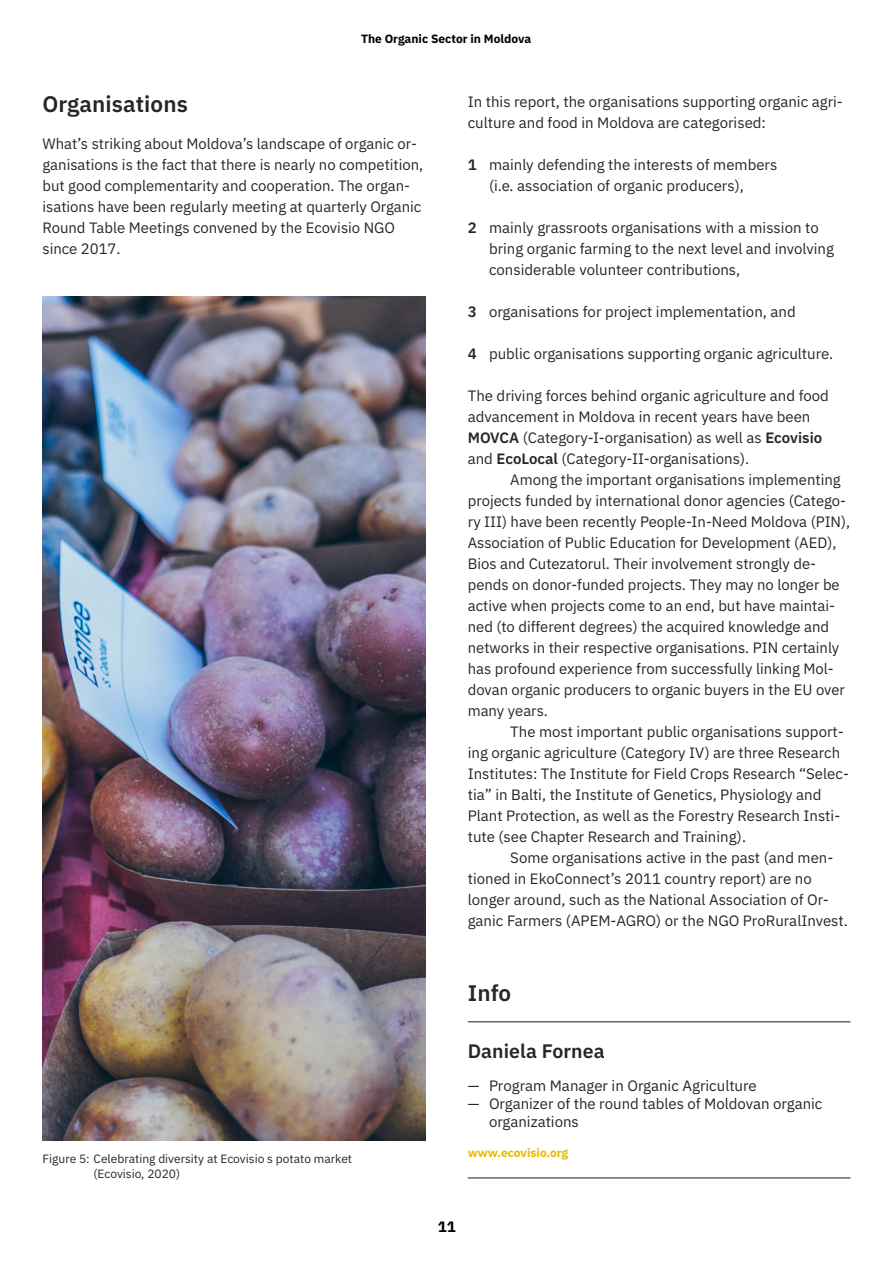
<style>
.page{position:relative;width:893px;height:1263px;background:#fff}
.page>*{position:absolute;margin:0;border:0;box-sizing:border-box;transform-origin:0 0}
.t1{font:600 22.5px "IBM Plex Sans";letter-spacing:.005em;color:#262626}
.t2{font:600 19.5px "IBM Plex Sans";letter-spacing:.005em;color:#262626}
.t3{font:15px/21px "IBM Plex Sans";color:#262626}
.t4{font:700 15px "IBM Plex Sans";color:#000}
.t5{font:12px/15px "IBM Plex Sans";color:#262626}
.t6{font:700 12px "IBM Plex Sans";color:#000}
.t7{font:700 12px "IBM Plex Sans";color:#e4bc01}
.s1{font-weight:600}
</style>
<div class="page">
<hr style="left:468px;top:1021px;width:382px;height:1px;background:#262626">
<hr style="left:468px;top:1177px;width:382px;height:1px;background:#262626">
<img style="left:43px;top:296px;width:383px;height:845px">
<p class="t6" style="left:361px;top:33px;width:172px">The Organic Sector in Moldova</p>
<h1 class="t1" style="left:43px;top:95px;width:147px">Organisations</h1>
<p class="t3" style="left:43px;top:134px;width:382px">What’s striking about Moldova’s landscape of organic or&shy;ganisations is the fact that there is nearly no competition, but good complementarity and cooperation. The organ&shy;isations have been regularly meeting at quarterly Organic Round Table Meetings convened by the Ecovisio NGO since 2017.</p>
<p class="t3" style="left:468px;top:92px;width:377px">In this report, the organisations supporting organic agri&shy;culture and food in Moldova are categorised:</p>
<p class="t3" style="left:489px;top:155px;width:290px;text-indent:-21px"><span class="s1">1</span> mainly defending the interests of members (i.e. association of organic producers),</p>
<p class="t3" style="left:489px;top:218px;width:347px;text-indent:-21px"><span class="s1">2</span> mainly grassroots organisations with a mission to bring organic farming to the next level and involving considerable volunteer contributions,</p>
<p class="t3" style="left:468px;top:302px;width:329px"><span class="s1">3</span> organisations for project implementation, and</p>
<p class="t3" style="left:468px;top:344px;width:367px"><span class="s1">4</span> public organisations supporting organic agriculture.</p>
<p class="t3" style="left:468px;top:386px;width:363px">The driving forces behind organic agriculture and food advancement in Moldova in recent years have been <span class="s1">MOVCA</span> (Category-I-organisation) as well as <span class="s1">Ecovisio </span>and <span class="s1">EcoLocal</span> (Category-II-organisations).</p>
<p class="t3" style="left:468px;top:470px;width:384px;text-indent:43px">Among the important organisations implementing projects funded by international donor agencies (Catego&shy;ry III) have been recently People-In-Need Moldova (PIN), Association of Public Education for Development (AED), Bios and Cutezatorul. Their involvement strongly de&shy;pends on donor-funded projects. They may no longer be active when projects come to an end, but have maintai&shy;ned (to different degrees) the acquired knowledge and networks in their respective organisations. PIN certainly has profound experience from successfully linking Mol&shy;dovan organic producers to organic buyers in the EU over many years.</p>
<p class="t3" style="left:468px;top:722px;width:383px;text-indent:43px">The most important public organisations support&shy;ing organic agriculture (Category IV) are three Research Institutes: The Institute for Field Crops Research “Selec&shy;tia” in Balti, the Institute of Genetics, Physiology and Plant Protection, as well as the Forestry Research Insti&shy;tute (see Chapter Research and Training).</p>
<p class="t3" style="left:468px;top:848px;width:382px;text-indent:43px">Some organisations active in the past (and men&shy;tioned in EkoConnect’s 2011 country report) are no longer around, such as the National Association of Or&shy;ganic Farmers (APEM-AGRO) or the NGO ProRuralInvest.</p>
<p class="t5" style="left:94px;top:1152px;width:260px;text-indent:-51px">Figure 5: Celebrating diversity at Ecovisio s potato market (Ecovisio, 2020)</p>
<h1 class="t1" style="left:468px;top:983px;width:45px">Info</h1>
<h2 class="t2" style="left:468px;top:1042px;width:138px">Daniela Fornea</h2>
<p class="t3" style="left:468px;top:1076px;width:291px">— Program Manager in Organic Agriculture</p>
<p class="t3" style="left:489px;top:1095px;width:335px;line-height:18px;text-indent:-21px">— Organizer of the round tables of Moldovan organic organizations</p>
<p class="t7" style="left:468px;top:1147px;width:102px">www.ecovisio.org</p>
<p class="t4" style="left:438px;top:1220px;width:19px">11</p>
</div>
